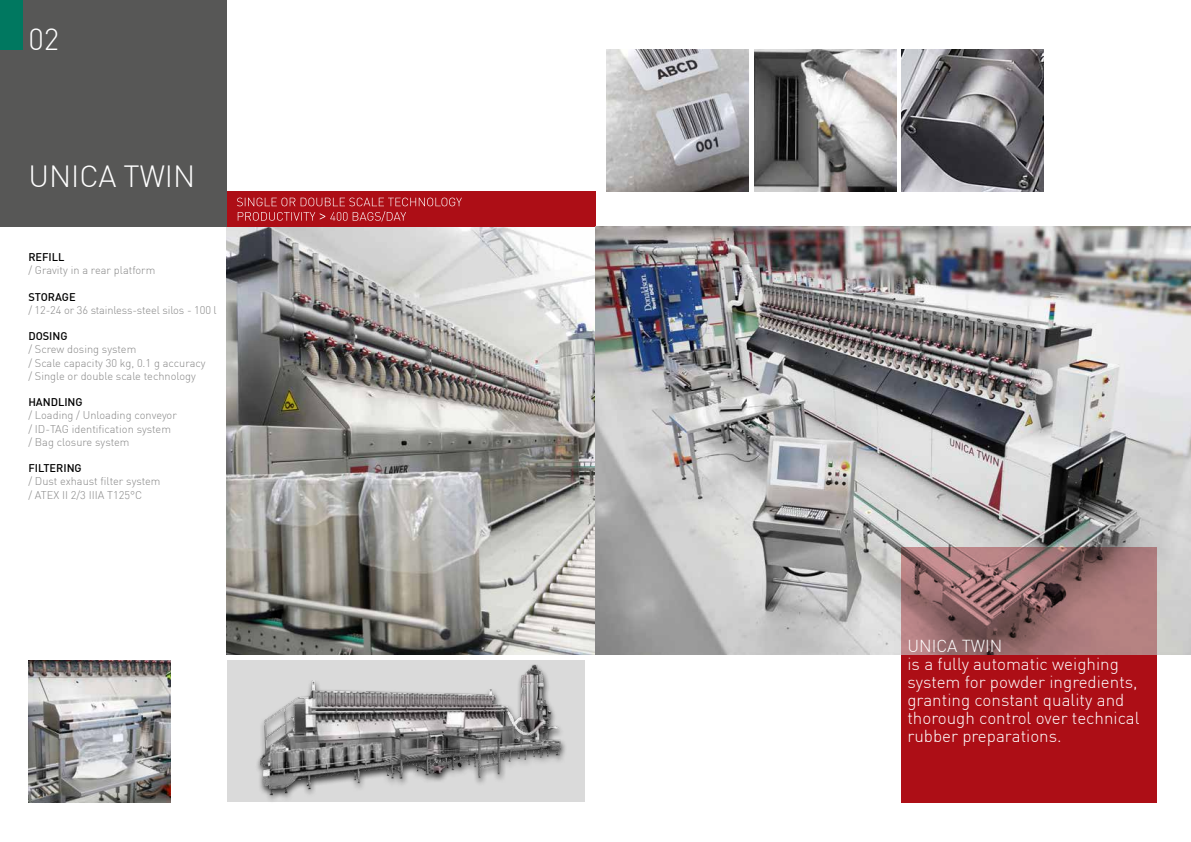
<style>
.page{position:relative;width:1191px;height:842px;background:#fff}
.page>*{position:absolute;margin:0;border:0;box-sizing:border-box;transform-origin:0 0}
.t1{font:300 30px "DIN";color:#fff}
.t2{font:300 17px/18px "DIN";color:#fff}
.t3{font:300 11px/13.2px "DIN";color:#878787}
.t4{font:500 11px "DIN";color:#000}
</style>
<div class="page">
<img style="left:227px;top:227px;width:964px;height:428px">
<img style="left:28px;top:660px;width:142px;height:142px">
<div style="left:227px;top:660px;width:357px;height:142px;background:#dadada"></div>
<div style="left:255px;top:663px;width:313px;height:141px;background:#000;opacity:.75"></div>
<img style="left:256px;top:664px;width:308px;height:133px">
<div style="left:0;top:0;width:227px;height:227px;background:#575756"></div>
<div style="left:0;top:0;width:23px;height:50px;background:#007860"></div>
<div style="left:227px;top:192px;width:368px;height:35px;background:#ad0e16"></div>
<svg style="left:237px;top:198px;width:225px;height:24px"></svg>
<img style="left:607px;top:50px;width:141px;height:142px">
<img style="left:901px;top:50px;width:142px;height:142px">
<img style="left:754px;top:50px;width:142px;height:142px">
<svg style="left:901px;top:547px;width:256px;height:108px"></svg>
<div style="left:901px;top:655px;width:256px;height:147px;background:#ad0e16"></div>
<h1 class="t1" style="left:28px;top:21px;width:32px">02</h1>
<h1 class="t1" style="left:28px;top:157px;width:168px">UNICA TWIN</h1>
<p class="t4" style="left:28px;top:250px;width:38px">REFILL</p>
<p class="t3" style="left:28px;top:263px;width:129px">/ Gravity in a rear platform</p>
<p class="t4" style="left:28px;top:290px;width:49px">STORAGE</p>
<p class="t3" style="left:28px;top:303px;width:190px">/ 12-24 or 36 stainless-steel silos - 100 l</p>
<p class="t4" style="left:28px;top:329px;width:41px">DOSING</p>
<p class="t3" style="left:28px;top:343px;width:179px">/ Screw dosing system<br>/ Scale capacity 30 kg, 0.1 g accuracy / Single or double scale technology</p>
<p class="t4" style="left:28px;top:395px;width:56px">HANDLING</p>
<p class="t3" style="left:28px;top:409px;width:150px">/ Loading / Unloading conveyor / ID-TAG identification system / Bag closure system</p>
<p class="t4" style="left:28px;top:461px;width:55px">FILTERING</p>
<p class="t3" style="left:28px;top:475px;width:134px">/ Dust exhaust filter system / ATEX II 2/3 IIIA T125°C</p>
<h2 class="t2" style="left:907px;top:636px;width:234px">UNICA TWIN<br>is a fully automatic weighing system for powder ingredients, granting constant quality and thorough control over technical rubber preparations.</h2>
</div>
